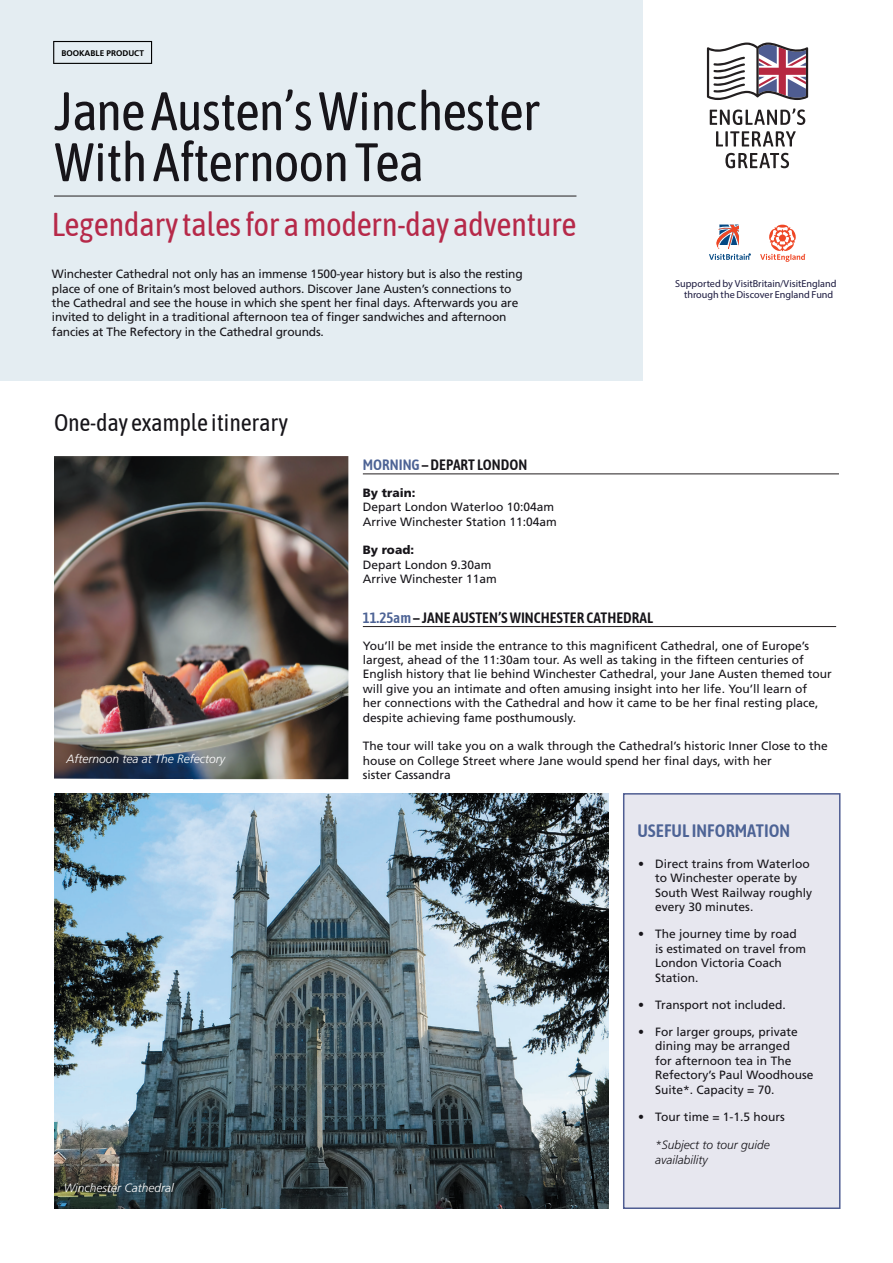
<style>
.page{position:relative;width:893px;height:1263px;background:#fff}
.page>*{position:absolute;margin:0;border:0;box-sizing:border-box;transform-origin:0 0}
.t1{font:54px/51px "Asap Condensed";letter-spacing:-.02em;color:#17151a}
.t2{font:33px "Asap Condensed";letter-spacing:-.015em;color:#b62949}
.t3{font:24px "Asap Condensed";letter-spacing:-.01em;color:#17151a}
.t4{font:600 18px "Asap Condensed";color:#4d6395}
.t5{font:600 15px "Asap Condensed";color:#17151a}
.t6{font:12px/14.4px "Frutiger LT Std";color:#17151a}
.t7{font:italic 300 12px "Frutiger LT Std";color:#fff}
.t8{font:italic 300 12px/14.4px "Frutiger LT Std";color:#17151a}
.t9{font:900 12px "Frutiger LT Std";color:#17151a}
.t10{font:10.2px/11.6px "Meta Plus";color:#1c1a3f;text-align:center}
.t11{font:700 8.25px "Frutiger";color:#000}
.s1{color:#4d6395}
</style>
<div class="page">
<img style="left:54px;top:456px;width:294px;height:323px">
<img style="left:54px;top:793px;width:554px;height:416px">
<div style="left:0;top:0;width:643px;height:381px;background:#e4edf2"></div>
<hr style="left:54px;top:196px;width:522px;height:1px;background:#231f20">
<div style="left:623px;top:793px;width:217px;height:416px;background:#e7e7ef;border:2px solid #4f5d92"></div>
<hr style="left:363px;top:474px;width:476px;height:1px;background:#231f20">
<hr style="left:363px;top:626px;width:473px;height:1px;background:#231f20">
<svg style="left:710px;top:108px;width:95px;height:17px"></svg>
<svg style="left:716px;top:131px;width:7px;height:15px"></svg>
<hr style="left:725px;top:131px;width:3px;height:16px;background:#231f20">
<svg style="left:730px;top:131px;width:66px;height:16px"></svg>
<svg style="left:725px;top:153px;width:64px;height:15px"></svg>
<svg style="left:707px;top:43px;width:101px;height:57px"></svg>
<svg style="left:709px;top:224px;width:41px;height:36px"></svg>
<svg style="left:760px;top:224px;width:46px;height:38px"></svg>
<svg style="left:53px;top:41px;width:99px;height:23px"></svg>
<p class="t11" style="left:61px;top:48px;width:84px">BOOKABLE PRODUCT</p>
<h1 class="t1" style="left:54px;top:84px;width:488px">Jane Austen’s Winchester<br>With Afternoon Tea</h1>
<h2 class="t2" style="left:52px;top:203px;width:526px">Legendary tales for a modern-day adventure</h2>
<p class="t6" style="left:52px;top:267px;width:472px">Winchester Cathedral not only has an immense 1500-year history but is also the resting place of one of Britain’s most beloved authors. Discover Jane Austen’s connections to the Cathedral and see the house in which she spent her final days. Afterwards you are invited to delight in a traditional afternoon tea of finger sandwiches and afternoon fancies at The Refectory in the Cathedral grounds.</p>
<h3 class="t3" style="left:54px;top:406px;width:235px">One-day example itinerary</h3>
<p class="t5" style="left:363px;top:455px;width:166px"><span class="s1">MORNING</span> – DEPART LONDON</p>
<p class="t9" style="left:363px;top:485px;width:54px">By train:</p>
<p class="t6" style="left:363px;top:500px;width:196px">Depart London Waterloo 10:04am<br>Arrive Winchester Station 11:04am</p>
<p class="t9" style="left:363px;top:543px;width:53px">By road:</p>
<p class="t6" style="left:363px;top:558px;width:136px">Depart London 9.30am<br>Arrive Winchester 11am</p>
<p class="t10" style="left:675px;top:277px;width:163px">Supported by VisitBritain/VisitEngland through the Discover England Fund</p>
<p class="t7" style="left:66px;top:752px;width:160px">Afternoon tea at The Refectory</p>
<p class="t7" style="left:64px;top:1180px;width:112px">Winchester Cathedral</p>
<p class="t5" style="left:363px;top:607px;width:292px"><span class="s1">11.25am</span> – JANE AUSTEN’S WINCHESTER CATHEDRAL</p>
<p class="t6" style="left:363px;top:638px;width:470px">You’ll be met inside the entrance to this magnificent Cathedral, one of Europe’s largest, ahead of the 11:30am tour. As well as taking in the fifteen centuries of English history that lie behind Winchester Cathedral, your Jane Austen themed tour will give you an intimate and often amusing insight into her life. You’ll learn of<br>her connections with the Cathedral and how it came to be her final resting place, despite achieving fame posthumously.</p>
<p class="t6" style="left:363px;top:739px;width:466px">The tour will take you on a walk through the Cathedral’s historic Inner Close to the house on College Street where Jane would spend her final days, with her<br>sister Cassandra</p>
<h3 class="t4" style="left:637px;top:819px;width:154px">USEFUL INFORMATION</h3>
<p class="t6" style="left:655px;top:857px;width:158px;text-indent:-17px">• Direct trains from Waterloo to Winchester operate by<br>South West Railway roughly every 30 minutes.</p>
<p class="t6" style="left:655px;top:927px;width:152px;text-indent:-17px">• The journey time by road is estimated on travel from<br>London Victoria Coach<br>Station.</p>
<p class="t6" style="left:638px;top:997px;width:149px">• Transport not included.</p>
<p class="t6" style="left:655px;top:1024px;width:160px;text-indent:-17px">• For larger groups, private dining may be arranged<br>for afternoon tea in The<br>Refectory’s Paul Woodhouse<br>Suite*. Capacity = 70.</p>
<p class="t6" style="left:638px;top:1109px;width:148px">• Tour time = 1-1.5 hours</p>
<p class="t8" style="left:655px;top:1138px;width:116px">*Subject to tour guide availability</p>
</div>
